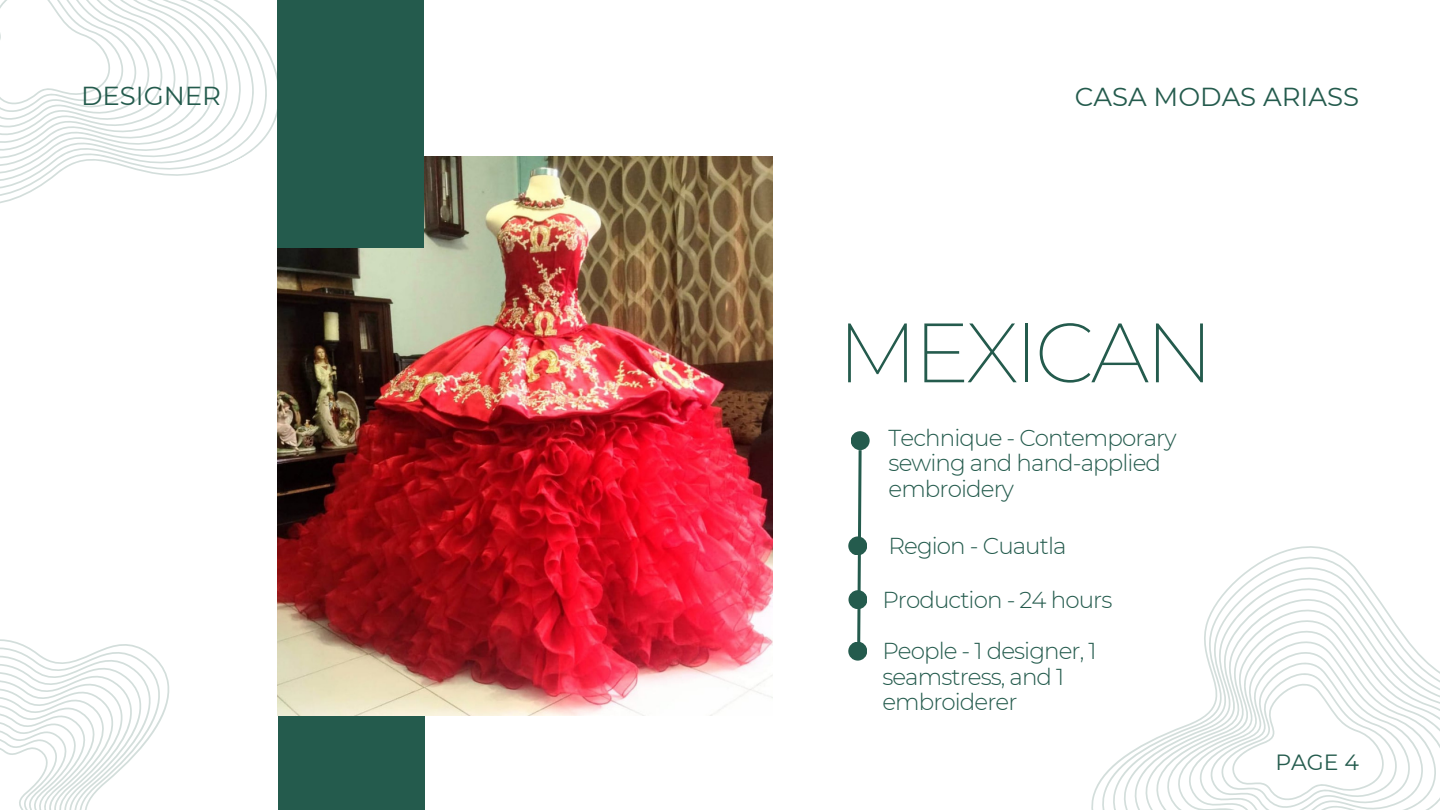
<style>
.page{position:relative;width:1440px;height:810px;background:#fff}
.page>*{position:absolute;margin:0;border:0;box-sizing:border-box;transform-origin:0 0}
.t1{font:200 84px "Montserrat";letter-spacing:-.05em;color:#245b4d}
.t2{font:26px "Montserrat";color:#245b4d}
.t3{font:300 23px/25.5px "Montserrat";letter-spacing:-.04em;color:#245b4d}
.t4{font:22px "Montserrat";color:#245b4d}
</style>
<div class="page">
<div style="left:278px;top:554px;width:146px;height:256px;background:#245b4d"></div>
<img style="left:277px;top:156px;width:495px;height:560px">
<div style="left:277px;top:0;width:147px;height:247px;background:#245b4d"></div>
<svg style="left:856px;top:449px;width:7px;height:194px"></svg>
<div style="left:851px;top:431px;width:19px;height:19px;background:#245b4d;border-radius:50%"></div>
<div style="left:848px;top:536px;width:19px;height:19px;background:#245b4d;border-radius:50%"></div>
<div style="left:848px;top:590px;width:19px;height:19px;background:#245b4d;border-radius:50%"></div>
<div style="left:848px;top:642px;width:19px;height:19px;background:#245b4d;border-radius:50%"></div>
<svg style="left:0;top:0;width:306px;height:321px"></svg>
<svg style="left:1091px;top:546px;width:349px;height:264px"></svg>
<svg style="left:0;top:639px;width:170px;height:171px"></svg>
<p class="t2" style="left:81px;top:80px;width:142px">DESIGNER</p>
<p class="t2" style="left:1075px;top:81px;width:286px">CASA MODAS ARIASS</p>
<p class="t1" style="left:837px;top:301px;width:378px">MEXICAN</p>
<p class="t3" style="left:889px;top:425px;width:289px">Technique - Contemporary sewing and hand-applied embroidery</p>
<p class="t3" style="left:889px;top:533px;width:180px">Region - Cuautla</p>
<p class="t3" style="left:882px;top:587px;width:231px">Production - 24 hours</p>
<p class="t3" style="left:882px;top:638px;width:216px">People - 1 designer, 1 seamstress, and 1 embroiderer</p>
<p class="t4" style="left:1275px;top:748px;width:85px">PAGE 4</p>
</div>
